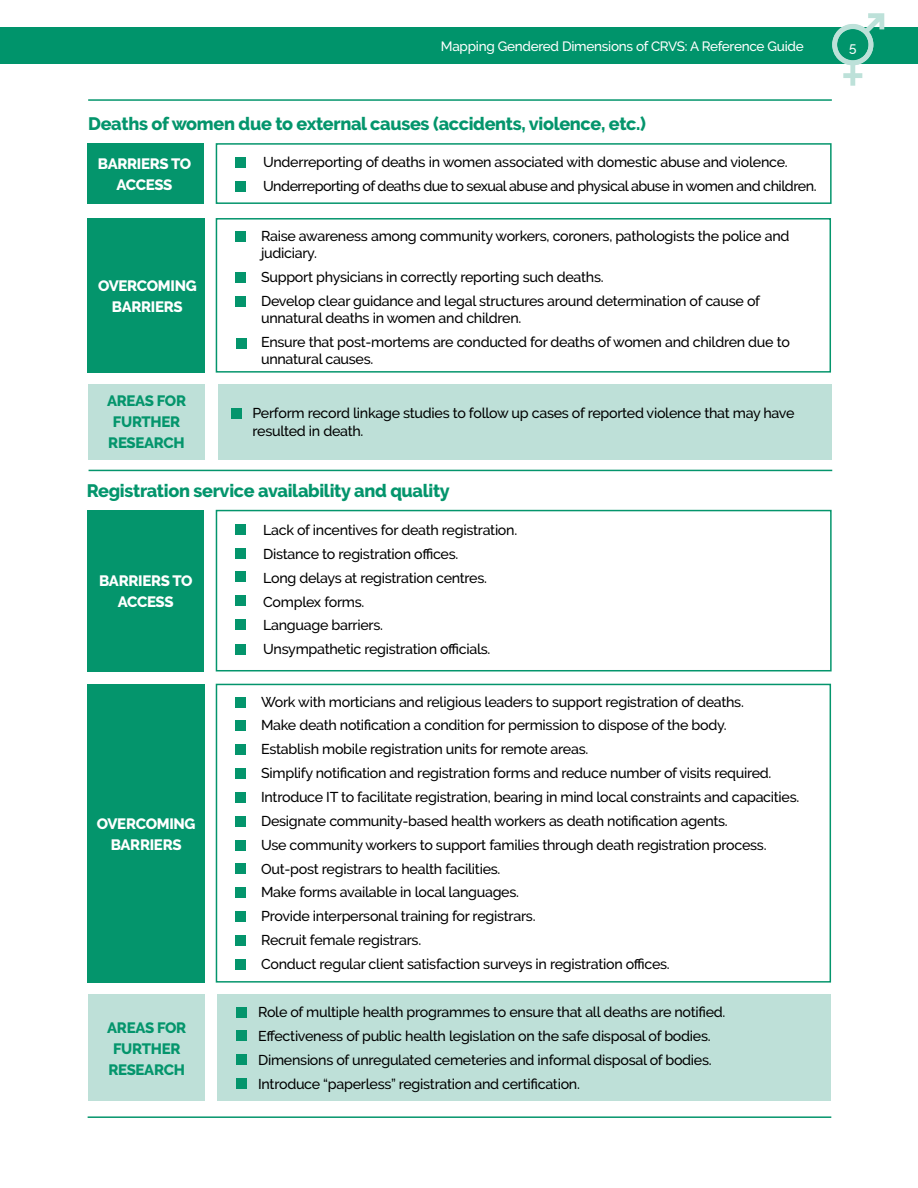
<style>
.page{position:relative;width:918px;height:1188px;background:#fff}
.page>*{position:absolute;margin:0;border:0;box-sizing:border-box;transform-origin:0 0}
.t1{font:800 18px "Raleway";letter-spacing:-.02em;color:#04956c}
.t2{font:800 15px/21px "Raleway";letter-spacing:-.02em;color:#fff;text-align:center}
.t3{font:800 15px/21px "Raleway";letter-spacing:-.02em;color:#04956c;text-align:center}
.t4{font:500 14.25px/23.9px "Raleway";letter-spacing:-.02em;color:#000}
.t5{font:500 13.5px "Raleway";letter-spacing:-.02em;color:#fff}
</style>
<div class="page">
<div style="left:0;top:27px;width:918px;height:36px;background:#00946b"></div>
<svg style="left:832px;top:13px;width:52px;height:73px"></svg>
<div style="left:88px;top:510px;width:116px;height:161px;background:#04956c"></div>
<div style="left:216px;top:510px;width:616px;height:161px;border:2px solid #04956c"></div>
<div style="left:88px;top:684px;width:117px;height:299px;background:#04956c"></div>
<div style="left:216px;top:684px;width:615px;height:299px;border:2px solid #04956c"></div>
<hr style="left:88px;top:1116px;width:743px;height:2px;background:#04956c">
<div style="left:236px;top:524px;width:10px;height:11px;background:#04956c"></div>
<div style="left:236px;top:548px;width:10px;height:10px;background:#04956c"></div>
<div style="left:236px;top:571px;width:10px;height:11px;background:#04956c"></div>
<div style="left:236px;top:595px;width:10px;height:10px;background:#04956c"></div>
<div style="left:236px;top:619px;width:10px;height:11px;background:#04956c"></div>
<div style="left:236px;top:697px;width:10px;height:11px;background:#04956c"></div>
<div style="left:236px;top:721px;width:10px;height:10px;background:#04956c"></div>
<div style="left:236px;top:744px;width:10px;height:11px;background:#04956c"></div>
<div style="left:236px;top:768px;width:10px;height:10px;background:#04956c"></div>
<div style="left:236px;top:792px;width:10px;height:10px;background:#04956c"></div>
<div style="left:236px;top:816px;width:10px;height:11px;background:#04956c"></div>
<div style="left:236px;top:840px;width:10px;height:10px;background:#04956c"></div>
<div style="left:236px;top:864px;width:10px;height:10px;background:#04956c"></div>
<div style="left:236px;top:887px;width:10px;height:10px;background:#04956c"></div>
<div style="left:236px;top:911px;width:10px;height:11px;background:#04956c"></div>
<div style="left:217px;top:994px;width:614px;height:107px;background:#bee0d8"></div>
<div style="left:88px;top:994px;width:117px;height:107px;background:#bee0d8"></div>
<div style="left:237px;top:1007px;width:10px;height:10px;background:#04956c"></div>
<div style="left:237px;top:1031px;width:10px;height:10px;background:#04956c"></div>
<div style="left:237px;top:1055px;width:10px;height:10px;background:#04956c"></div>
<div style="left:236px;top:644px;width:10px;height:10px;background:#04956c"></div>
<div style="left:236px;top:935px;width:10px;height:10px;background:#04956c"></div>
<div style="left:236px;top:959px;width:10px;height:11px;background:#04956c"></div>
<div style="left:237px;top:1079px;width:10px;height:10px;background:#04956c"></div>
<hr style="left:88px;top:99px;width:744px;height:2px;background:#04956c">
<div style="left:88px;top:143px;width:116px;height:61px;background:#04956c"></div>
<div style="left:216px;top:143px;width:616px;height:61px;border:2px solid #04956c"></div>
<div style="left:236px;top:158px;width:10px;height:10px;background:#04956c"></div>
<div style="left:88px;top:218px;width:117px;height:155px;background:#04956c"></div>
<div style="left:216px;top:218px;width:615px;height:155px;border:2px solid #04956c"></div>
<div style="left:236px;top:231px;width:10px;height:11px;background:#04956c"></div>
<div style="left:236px;top:272px;width:10px;height:11px;background:#04956c"></div>
<div style="left:236px;top:181px;width:10px;height:11px;background:#04956c"></div>
<hr style="left:89px;top:470px;width:743px;height:1px;background:#04956c">
<div style="left:236px;top:338px;width:10px;height:10px;background:#04956c"></div>
<div style="left:236px;top:297px;width:10px;height:10px;background:#04956c"></div>
<div style="left:88px;top:384px;width:117px;height:76px;background:#bee0d8"></div>
<div style="left:218px;top:384px;width:614px;height:76px;background:#bee0d8"></div>
<div style="left:231px;top:408px;width:10px;height:11px;background:#04956c"></div>
<p class="t5" style="left:441px;top:39px;width:364px">Mapping Gendered Dimensions of CRVS: A Reference Guide</p>
<p class="t5" style="left:849px;top:39px;width:9px">5</p>
<p class="t1" style="left:88px;top:113px;width:559px">Deaths of women due to external causes (accidents, violence, etc.)</p>
<p class="t2" style="left:98px;top:153px;width:95px">BARRIERS TO<br>ACCESS</p>
<p class="t4" style="left:263px;top:151px;width:555px">Underreporting of deaths in women associated with domestic abuse and violence.<br>Underreporting of deaths due to sexual abuse and physical abuse in women and children.</p>
<p class="t2" style="left:98px;top:275px;width:100px">OVERCOMING<br>BARRIERS</p>
<p class="t3" style="left:107px;top:390px;width:81px">AREAS FOR<br>FURTHER<br>RESEARCH</p>
<p class="t4" style="left:261px;top:227px;width:530px;line-height:17.1px">Raise awareness among community workers, coroners, pathologists the police and judiciary.</p>
<p class="t4" style="left:261px;top:265px;width:500px">Support physicians in correctly reporting such deaths.<br>Develop clear guidance and legal structures around determination of cause of</p>
<p class="t4" style="left:261px;top:306px;width:530px">unnatural deaths in women and children.<br>Ensure that post-mortems are conducted for deaths of women and children due to</p>
<p class="t4" style="left:261px;top:347px;width:114px">unnatural causes.</p>
<p class="t4" style="left:253px;top:405px;width:543px;line-height:17.1px">Perform record linkage studies to follow up cases of reported violence that may have resulted in death.</p>
<p class="t1" style="left:87px;top:480px;width:365px">Registration service availability and quality</p>
<p class="t2" style="left:99px;top:570px;width:95px">BARRIERS TO<br>ACCESS</p>
<p class="t2" style="left:97px;top:814px;width:100px">OVERCOMING<br>BARRIERS</p>
<p class="t3" style="left:107px;top:1018px;width:81px">AREAS FOR<br>FURTHER<br>RESEARCH</p>
<p class="t4" style="left:263px;top:518px;width:256px">Lack of incentives for death registration.<br>Distance to registration offices.<br>Long delays at registration centres.<br>Complex forms.<br>Language barriers.<br>Unsympathetic registration officials.</p>
<p class="t4" style="left:261px;top:690px;width:540px">Work with morticians and religious leaders to support registration of deaths.<br>Make death notification a condition for permission to dispose of the body.<br>Establish mobile registration units for remote areas.<br>Simplify notification and registration forms and reduce number of visits required.<br>Introduce IT to facilitate registration, bearing in mind local constraints and capacities.<br>Designate community-based health workers as death notification agents.<br>Use community workers to support families through death registration process.<br>Out-post registrars to health facilities.<br>Make forms available in local languages.<br>Provide interpersonal training for registrars.<br>Recruit female registrars.<br>Conduct regular client satisfaction surveys in registration offices.</p>
<p class="t4" style="left:258px;top:1000px;width:469px">Role of multiple health programmes to ensure that all deaths are notified.<br>Effectiveness of public health legislation on the safe disposal of bodies.<br>Dimensions of unregulated cemeteries and informal disposal of bodies.<br>Introduce “paperless” registration and certification.</p>
</div>
